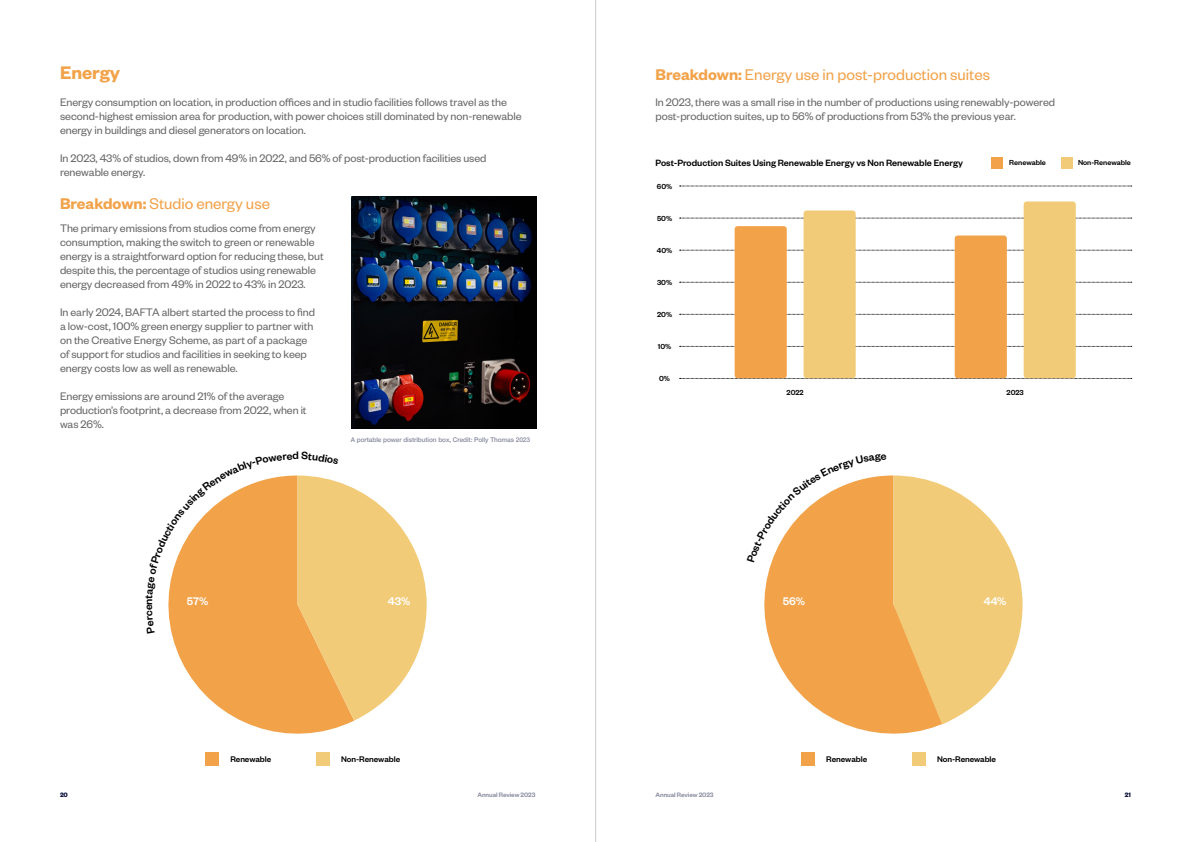
<style>
.page{position:relative;width:1191px;height:842px;background:#fff}
.page>*{position:absolute;margin:0;border:0;box-sizing:border-box;transform-origin:0 0}
.t1{font:600 20px "Founders Grotesk";color:#f2a249}
.t2{font:17px "Founders Grotesk";color:#f2a249}
.t3{font:500 12.1px "Founders Grotesk";letter-spacing:.005em;color:#fff}
.t4{font:12px/14px "Founders Grotesk";letter-spacing:-.005em;color:#666}
.t5{font:500 10px "Founders Grotesk";color:#000}
.t6{font:500 9px "Founders Grotesk";letter-spacing:-.005em;color:#000}
.t7{font:500 8px "Founders Grotesk";color:#000}
.t8{font:500 7px "Founders Grotesk";letter-spacing:-.01em;color:#86899d}
.t9{font:700 7px "Founders Grotesk";color:#0d133b}
.t10{font:500 6.5px "Helvetica Neue";letter-spacing:-.01em;color:#86899d}
.s1{font-weight:600}
</style>
<div class="page">
<hr style="left:595px;top:0;width:1px;height:842px;background:#ccc">
<svg style="left:764px;top:475px;width:179px;height:259px;fill:#f2a249"></svg>
<svg style="left:893px;top:475px;width:129px;height:249px"></svg>
<div style="left:801px;top:752px;width:14px;height:13px;background:#f2a249"></div>
<div style="left:912px;top:752px;width:14px;height:13px;background:#f2cb78"></div>
<svg style="left:240px;top:720px;width:114px;height:14px;fill:#f2a249"></svg>
<div style="left:206px;top:752px;width:13px;height:13px;background:#f2a249"></div>
<div style="left:316px;top:752px;width:14px;height:13px;background:#f2cb78"></div>
<svg style="left:679px;top:218px;width:452px;height:1px"></svg>
<svg style="left:679px;top:186px;width:452px;height:1px"></svg>
<svg style="left:679px;top:282px;width:452px;height:1px"></svg>
<svg style="left:679px;top:250px;width:452px;height:1px"></svg>
<svg style="left:679px;top:314px;width:452px;height:1px"></svg>
<svg style="left:679px;top:346px;width:452px;height:1px"></svg>
<svg style="left:679px;top:378px;width:452px;height:1px"></svg>
<div style="left:734px;top:226px;width:52px;height:152px;background:#f2a249;border-radius:3px"></div>
<div style="left:803px;top:210px;width:52px;height:168px;background:#f2cb78;border-radius:3px"></div>
<div style="left:954px;top:235px;width:52px;height:143px;background:#f2a249;border-radius:3px"></div>
<div style="left:1023px;top:201px;width:52px;height:177px;background:#f2cb78;border-radius:3px"></div>
<div style="left:991px;top:157px;width:11px;height:11px;background:#f2a249"></div>
<div style="left:1061px;top:157px;width:11px;height:11px;background:#f2cb78"></div>
<img style="left:351px;top:197px;width:185px;height:231px">
<svg style="left:764px;top:475px;width:122px;height:88px"></svg>
<svg style="left:168px;top:475px;width:259px;height:245px"></svg>
<h1 class="t1" style="left:60px;top:60px;width:62px">Energy</h1>
<p class="t4" style="left:60px;top:95px;width:463px">Energy consumption on location, in production offices and in studio facilities follows travel as the second-highest emission area for production, with power choices still dominated by non-renewable energy in buildings and diesel generators on location.</p>
<p class="t4" style="left:60px;top:151px;width:428px">In 2023, 43% of studios, down from 49% in 2022, and 56% of post-production facilities used renewable energy.</p>
<h2 class="t2" style="left:60px;top:194px;width:211px"><span class="s1">Breakdown:</span> Studio energy use</h2>
<p class="t4" style="left:60px;top:221px;width:265px">The primary emissions from studios come from energy consumption, making the switch to green or renewable energy is a straightforward option for reducing these, but despite this, the percentage of studios using renewable energy decreased from 49% in 2022 to 43% in 2023.</p>
<p class="t4" style="left:60px;top:305px;width:256px">In early 2024, BAFTA albert started the process to find a low-cost, 100% green energy supplier to partner with on the Creative Energy Scheme, as part of a package of support for studios and facilities in seeking to keep energy costs low as well as renewable.</p>
<p class="t4" style="left:60px;top:389px;width:248px">Energy emissions are around 21% of the average production’s footprint, a decrease from 2022, when it was 26%.</p>
<h2 class="t2" style="left:655px;top:64px;width:336px"><span class="s1">Breakdown:</span> Energy use in post-production suites</h2>
<p class="t4" style="left:655px;top:95px;width:401px">In 2023, there was a small rise in the number of productions using renewably-powered post-production suites, up to 56% of productions from 53% the previous year.</p>
<p class="t5" style="left:655px;top:157px;width:309px">Post-Production Suites Using Renewable Energy vs Non Renewable Energy</p>
<p class="t7" style="left:1009px;top:158px;width:38px">Renewable</p>
<p class="t7" style="left:1078px;top:158px;width:54px">Non-Renewable</p>
<p class="t7" style="left:657px;top:182px;width:17px">60%</p>
<p class="t7" style="left:657px;top:214px;width:17px">50%</p>
<p class="t7" style="left:657px;top:246px;width:17px">40%</p>
<p class="t7" style="left:657px;top:277px;width:17px">30%</p>
<p class="t7" style="left:657px;top:309px;width:17px">20%</p>
<p class="t7" style="left:658px;top:341px;width:15px">10%</p>
<p class="t7" style="left:659px;top:373px;width:12px">0%</p>
<p class="t7" style="left:786px;top:387px;width:19px">2022</p>
<p class="t7" style="left:1006px;top:387px;width:19px">2023</p>
<p class="t10" style="left:351px;top:434px;width:181px">A portable power distribution box, Credit: Polly Thomas 2023</p>
<p class="t3" style="left:187px;top:593px;width:23px">57%</p>
<p class="t3" style="left:388px;top:593px;width:24px">43%</p>
<p class="t3" style="left:782px;top:593px;width:24px">56%</p>
<p class="t3" style="left:983px;top:593px;width:24px">44%</p>
<p class="t6" style="left:230px;top:753px;width:42px">Renewable</p>
<p class="t6" style="left:341px;top:753px;width:61px">Non-Renewable</p>
<p class="t6" style="left:826px;top:753px;width:42px">Renewable</p>
<p class="t6" style="left:937px;top:753px;width:61px">Non-Renewable</p>
<p class="t9" style="left:60px;top:790px;width:9px">20</p>
<p class="t8" style="left:477px;top:790px;width:60px">Annual Review 2023</p>
<p class="t8" style="left:655px;top:790px;width:60px">Annual Review 2023</p>
<p class="t9" style="left:1124px;top:790px;width:8px">21</p>
</div>
